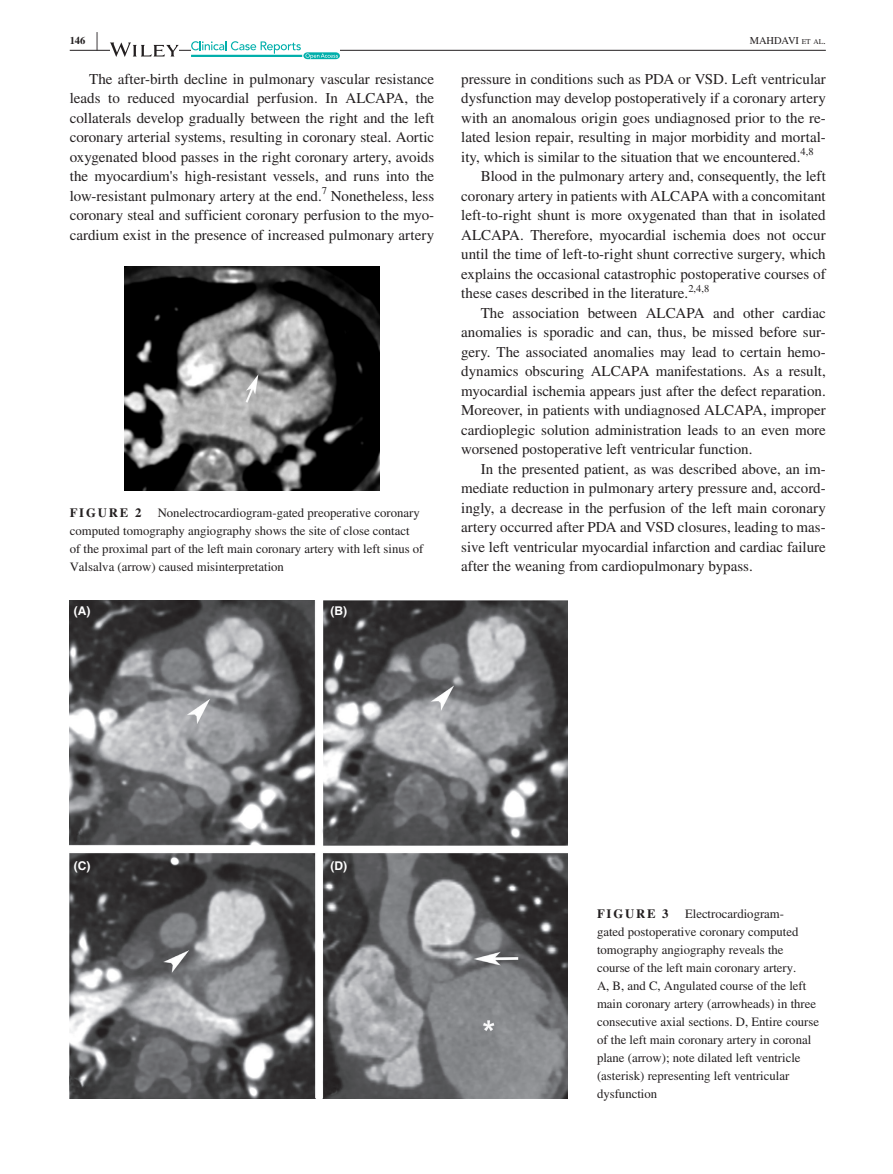
<style>
.page{position:relative;width:893px;height:1174px;background:#fff}
.page>*{position:absolute;margin:0;border:0;box-sizing:border-box;transform-origin:0 0}
.t1{font:700 25.95px "STIX";color:#231f20;scale:.36 1}
.t2{font:15px/19.5px "STIX";color:#231f20;text-align:justify}
.t3{font:12.75px/18px "STIX";color:#231f20}
.t4{font:700 12.75px "STIX";letter-spacing:.14em;color:#231f20}
.t5{font:700 12px "Helvetica";color:#fff}
.t6{font:10.5px "STIX";color:#231f20}
.t7{font:10.5px "STIX";color:#231f20}
.t8{font:700 10.5px "STIX";color:#231f20}
.s1{font-size:7.35px}
</style>
<div class="page">
<hr style="left:70px;top:50px;width:756px;height:1px;background:#231f20">
<svg style="left:110px;top:42px;width:69px;height:15px"></svg>
<svg style="left:191px;top:41px;width:149px;height:18px"></svg>
<img style="left:124px;top:267px;width:256px;height:223px">
<img style="left:70px;top:601px;width:497px;height:497px">
<p class="t8" style="left:70px;top:34px;width:17px">146</p>
<h1 class="t1" style="left:96px;top:26px;width:7px">|</h1>
<p class="t6" style="left:750px;top:33px;width:78px">MAHDAVI <span class="s1">et al</span>.</p>
<p class="t2" style="left:70px;top:70px;width:366px;text-indent:20px">The after-birth decline in pulmonary vascular resistance leads to reduced myocardial perfusion. In ALCAPA, the collaterals develop gradually between the right and the left coronary arterial systems, resulting in coronary steal. Aortic oxygenated blood passes in the right coronary artery, avoids the myocardium's high-resistant vessels, and runs into the low-resistant pulmonary artery at the end.</p>
<p class="t2" style="left:461px;top:70px;width:366px">pressure in conditions such as PDA or VSD. Left ventricular dysfunction may develop postoperatively if a coronary artery with an anomalous origin goes undiagnosed prior to the re&shy;lated lesion repair, resulting in major morbidity and mortal&shy;ity, which is similar to the situation that we encountered.</p>
<p class="t7" style="left:800px;top:144px;width:15px">4,8</p>
<p class="t2" style="left:461px;top:167px;width:366px;text-indent:20px">Blood in the pulmonary artery and, consequently, the left coronary artery in patients with ALCAPA with a concomitant left-to-right shunt is more oxygenated than that in isolated ALCAPA. Therefore, myocardial ischemia does not occur until the time of left-to-right shunt corrective surgery, which explains the occasional catastrophic postoperative courses of these cases described in the literature.</p>
<p class="t7" style="left:322px;top:183px;width:7px">7</p>
<p class="t2" style="left:70px;top:187px;width:366px;text-indent:261px">Nonetheless, less coronary steal and sufficient coronary perfusion to the myo&shy;cardium exist in the presence of increased pulmonary artery</p>
<p class="t7" style="left:688px;top:281px;width:22px">2,4,8</p>
<p class="t2" style="left:461px;top:304px;width:366px;text-indent:20px">The association between ALCAPA and other cardiac anomalies is sporadic and can, thus, be missed before sur&shy;gery. The associated anomalies may lead to certain hemo&shy;dynamics obscuring ALCAPA manifestations. As a result, myocardial ischemia appears just after the defect reparation.<br>Moreover, in patients with undiagnosed ALCAPA, improper cardioplegic solution administration leads to an even more worsened postoperative left ventricular function.</p>
<p class="t2" style="left:461px;top:460px;width:366px;text-indent:20px">In the presented patient, as was described above, an im&shy;mediate reduction in pulmonary artery pressure and, accord&shy;ingly, a decrease in the perfusion of the left main coronary artery occurred after PDA and VSD closures, leading to mas&shy;sive left ventricular myocardial infarction and cardiac failure after the weaning from cardiopulmonary bypass.</p>
<p class="t4" style="left:70px;top:505px;width:73px">FIGURE 2</p>
<p class="t3" style="left:70px;top:505px;width:355px;text-indent:88px">Nonelectrocardiogram-gated preoperative coronary computed tomography angiography shows the site of close contact of the proximal part of the left main coronary artery with left sinus of Valsalva (arrow) caused misinterpretation</p>
<p class="t5" style="left:74px;top:604px;width:18px">(A)</p>
<p class="t5" style="left:330px;top:604px;width:18px">(B)</p>
<p class="t5" style="left:74px;top:858px;width:18px">(C)</p>
<p class="t5" style="left:330px;top:858px;width:18px">(D)</p>
<p class="t4" style="left:597px;top:906px;width:73px">FIGURE 3</p>
<p class="t3" style="left:597px;top:905px;width:224px;text-indent:88px">Electrocardiogram-<br>gated postoperative coronary computed tomography angiography reveals the course of the left main coronary artery.<br>A, B, and C, Angulated course of the left main coronary artery (arrowheads) in three consecutive axial sections. D, Entire course of the left main coronary artery in coronal plane (arrow); note dilated left ventricle (asterisk) representing left ventricular dysfunction</p>
</div>
